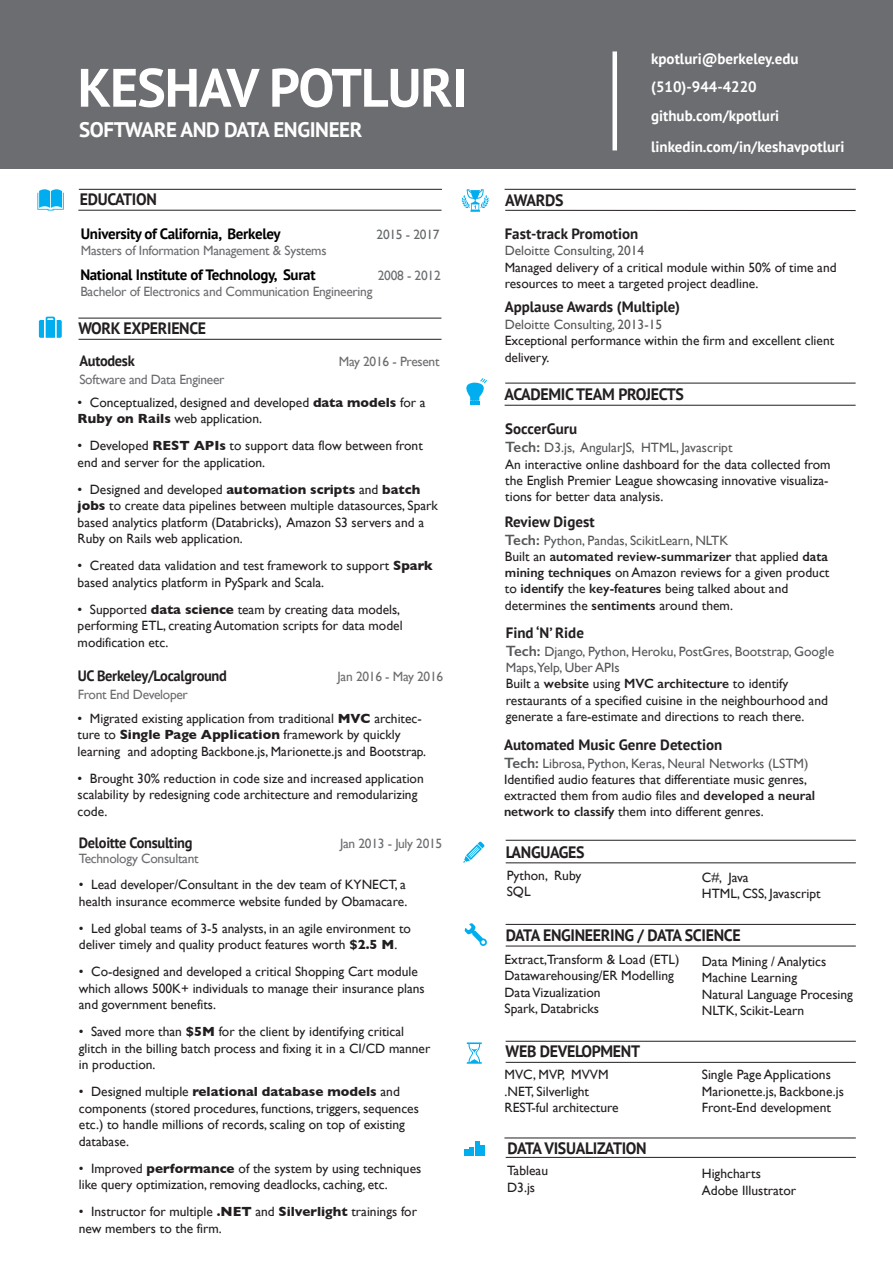
<style>
.page{position:relative;width:893px;height:1263px;background:#fff}
.page>*{position:absolute;margin:0;border:0;box-sizing:border-box;transform-origin:0 0}
.t1{font:700 54px "PT Sans";letter-spacing:-.02em;color:#fff}
.t2{font:700 21px "PT Sans";letter-spacing:-.02em;color:#fff}
.t3{font:700 16.5px "PT Sans";letter-spacing:-.02em;color:#231f20;scale:.96 1}
.t4{font:700 15px "PT Sans";color:#231f20}
.t5{font:700 15px/28.7px "PT Sans";color:#fff}
.t6{font:700 15px "PT Sans";letter-spacing:-.02em;color:#000001}
.t7{font:700 15px "PT Sans";letter-spacing:-.02em;color:#231f20;scale:.96 1}
.t8{font:13.5px/16.5px "Gill Sans";color:#231f20}
.t9{font:13.5px "Gill Sans";letter-spacing:-.02em;color:#6c6d70}
.t10{font:13.5px "Gill Sans";color:#57585a}
.t11{font:13.5px "Gill Sans";letter-spacing:-.02em;color:#66696a}
.s1{font-weight:700}
.s2{font-weight:600;font-size:15px;color:#57585a}
.s3{color:#57585a}
.s4{font-weight:600}
</style>
<div class="page">
<div style="left:0;top:0;width:893px;height:168px;background:#6c6d70"></div>
<hr style="left:78px;top:318px;width:363px;height:1px;background:#231f20">
<svg style="left:39px;top:317px;width:23px;height:21px"></svg>
<hr style="left:505px;top:405px;width:351px;height:1px;background:#231f20">
<hr style="left:79px;top:189px;width:363px;height:1px;background:#231f20">
<svg style="left:37px;top:189px;width:27px;height:22px"></svg>
<svg style="left:462px;top:189px;width:27px;height:23px"></svg>
<hr style="left:505px;top:189px;width:351px;height:1px;background:#231f20">
<hr style="left:79px;top:339px;width:362px;height:1px;background:#231f20">
<div style="left:612px;top:51px;width:5px;height:99px;background:#fff"></div>
<hr style="left:505px;top:383px;width:351px;height:1px;background:#231f20">
<hr style="left:78px;top:210px;width:363px;height:1px;background:#231f20">
<hr style="left:505px;top:210px;width:351px;height:1px;background:#231f20">
<svg style="left:466px;top:378px;width:21px;height:27px"></svg>
<hr style="left:506px;top:840px;width:350px;height:1px;background:#231f20">
<hr style="left:506px;top:862px;width:350px;height:1px;background:#231f20">
<svg style="left:463px;top:841px;width:22px;height:22px"></svg>
<hr style="left:504px;top:1138px;width:352px;height:1px;background:#231f20">
<svg style="left:465px;top:923px;width:22px;height:23px"></svg>
<hr style="left:506px;top:1041px;width:350px;height:1px;background:#231f20">
<hr style="left:506px;top:1062px;width:350px;height:1px;background:#231f20">
<svg style="left:467px;top:1042px;width:15px;height:22px"></svg>
<hr style="left:506px;top:924px;width:350px;height:1px;background:#231f20">
<hr style="left:480px;top:1145px;width:4px;height:10px;background:#00aeef">
<hr style="left:475px;top:1141px;width:4px;height:14px;background:#00aeef">
<svg style="left:464px;top:1147px;width:10px;height:8px"></svg>
<hr style="left:506px;top:946px;width:350px;height:1px;background:#231f20">
<hr style="left:506px;top:1157px;width:350px;height:1px;background:#231f20">
<h1 class="t1" style="left:78px;top:52px;width:391px">KESHAV POTLURI</h1>
<h2 class="t2" style="left:79px;top:115px;width:285px">SOFTWARE AND DATA ENGINEER</h2>
<p class="t3" style="left:80px;top:189px;width:82px">EDUCATION</p>
<p class="t6" style="left:81px;top:223px;width:201px">University of California, Berkeley</p>
<p class="t11" style="left:377px;top:226px;width:64px">2015 - 2017</p>
<p class="t9" style="left:81px;top:242px;width:247px">Masters of Information Management &amp; Systems</p>
<p class="t6" style="left:80px;top:265px;width:237px">National Institute of Technology, Surat</p>
<p class="t9" style="left:378px;top:267px;width:64px">2008 - 2012</p>
<p class="t9" style="left:80px;top:284px;width:294px">Bachelor of Electronics and Communication Engineering</p>
<p class="t3" style="left:78px;top:317px;width:135px">WORK EXPERIENCE</p>
<p class="t7" style="left:79px;top:351px;width:59px">Autodesk</p>
<p class="t9" style="left:339px;top:354px;width:102px">May 2016 - Present</p>
<p class="t9" style="left:79px;top:371px;width:147px">Software and Data Engineer</p>
<p class="t8" style="left:78px;top:394px;width:349px">• Conceptualized, designed and developed <span class="s1">data models</span> for a<br><span class="s1">Ruby on Rails</span> web application.</p>
<p class="t8" style="left:78px;top:437px;width:347px">• Developed <span class="s1">REST APIs</span> to support data flow between front end and server for the application.</p>
<p class="t8" style="left:78px;top:481px;width:362px">• Designed and developed <span class="s1">automation scripts</span> and <span class="s1">batch jobs</span> to create data pipelines between multiple datasources, Spark based analytics platform (Databricks), Amazon S3 servers and a Ruby on Rails web application.</p>
<p class="t8" style="left:78px;top:557px;width:357px">• Created data validation and test framework to support <span class="s1">Spark </span>based analytics platform in PySpark and Scala.</p>
<p class="t8" style="left:78px;top:601px;width:326px">• Supported <span class="s1">data science</span> team by creating data models, performing ETL, creating Automation scripts for data model modification etc.</p>
<p class="t7" style="left:78px;top:666px;width:157px">UC Berkeley/Localground</p>
<p class="t9" style="left:338px;top:669px;width:107px">Jan 2016 - May 2016</p>
<p class="t8" style="left:78px;top:710px;width:350px">• Migrated existing application from traditional <span class="s1">MVC</span> architec&shy;ture to <span class="s1">Single Page Application</span> framework by quickly learning and adopting Backbone.js, Marionette.js and Bootstrap.</p>
<p class="t8" style="left:78px;top:770px;width:348px">• Brought 30% reduction in code size and increased application scalability by redesigning code architecture and remodularizing code.</p>
<p class="t9" style="left:78px;top:686px;width:112px">Front End Developer</p>
<p class="t7" style="left:79px;top:832px;width:120px">Deloitte Consulting</p>
<p class="t9" style="left:340px;top:835px;width:104px">Jan 2013 - July 2015</p>
<p class="t9" style="left:79px;top:850px;width:121px">Technology Consultant</p>
<p class="t8" style="left:79px;top:876px;width:330px">• Lead developer/Consultant in the dev team of KYNECT, a health insurance ecommerce website funded by Obamacare.</p>
<p class="t8" style="left:79px;top:920px;width:333px">• Led global teams of 3-5 analysts, in an agile environment to deliver timely and quality product features worth <span class="s1">$2.5 M</span>.</p>
<p class="t8" style="left:79px;top:963px;width:347px">• Co-designed and developed a critical Shopping Cart module which allows 500K+ individuals to manage their insurance plans and government benefits.</p>
<p class="t8" style="left:79px;top:1023px;width:353px">• Saved more than <span class="s1">$5M</span> for the client by identifying critical glitch in the billing batch process and fixing it in a CI/CD manner in production.</p>
<p class="t8" style="left:79px;top:1083px;width:342px">• Designed multiple <span class="s1">relational database models</span> and components (stored procedures, functions, triggers, sequences etc.) to handle millions of records, scaling on top of existing database.</p>
<p class="t8" style="left:79px;top:1160px;width:344px">• Improved <span class="s1">performance</span> of the system by using techniques like query optimization, removing deadlocks, caching, etc.</p>
<p class="t8" style="left:79px;top:1203px;width:340px">• Instructor for multiple <span class="s1">.NET</span> and <span class="s1">Silverlight</span> trainings for new members to the firm.</p>
<p class="t5" style="left:651px;top:44px;width:149px">kpotluri@berkeley.edu (510)-944-4220 github.com/kpotluri</p>
<p class="t5" style="left:651px;top:132px;width:195px">linkedin.com/in/keshavpotluri</p>
<p class="t3" style="left:505px;top:189px;width:62px">AWARDS</p>
<p class="t4" style="left:505px;top:223px;width:135px">Fast-track Promotion</p>
<p class="t10" style="left:505px;top:242px;width:141px">Deloitte Consulting, 2014</p>
<p class="t8" style="left:505px;top:259px;width:333px">Managed delivery of a critical module within 50% of time and resources to meet a targeted project deadline.</p>
<p class="t4" style="left:505px;top:297px;width:177px">Applause Awards (Multiple)</p>
<p class="t10" style="left:505px;top:316px;width:159px">Deloitte Consulting, 2013-15</p>
<p class="t8" style="left:505px;top:332px;width:331px">Exceptional performance within the firm and excellent client delivery.</p>
<p class="t3" style="left:505px;top:383px;width:188px">ACADEMIC TEAM PROJECTS</p>
<p class="t4" style="left:505px;top:419px;width:73px">SoccerGuru</p>
<p class="t8" style="left:505px;top:440px;width:327px"><span class="s2">Tech:</span> <span class="s3">D3.js, AngularJS, HTML, Javascript<br></span>An interactive online dashboard for the data collected from the English Premier League showcasing innovative visualiza&shy;tions for better data analysis.</p>
<p class="t4" style="left:505px;top:511px;width:91px">Review Digest</p>
<p class="t8" style="left:505px;top:532px;width:326px"><span class="s2">Tech:</span> <span class="s3">Python, Pandas, ScikitLearn, NLTK<br></span>Built an <span class="s4">automated review-summarizer</span> that applied <span class="s4">data mining techniques</span> on Amazon reviews for a given product to <span class="s4">identify</span> the <span class="s4">key-features</span> being talked about and determines the <span class="s4">sentiments</span> around them.</p>
<p class="t4" style="left:506px;top:623px;width:80px">Find ‘N’ Ride</p>
<p class="t8" style="left:506px;top:643px;width:330px"><span class="s2">Tech:</span> <span class="s3">Django, Python, Heroku, PostGres, Bootstrap, Google Maps,Yelp, Uber APIs<br></span>Built a <span class="s4">website</span> using <span class="s4">MVC architecture</span> to identify restaurants of a specified cuisine in the neighbourhood and generate a fare-estimate and directions to reach there.</p>
<p class="t4" style="left:504px;top:734px;width:220px">Automated Music Genre Detection</p>
<p class="t8" style="left:504px;top:755px;width:313px"><span class="s2">Tech:</span> <span class="s3">Librosa, Python, Keras, Neural Networks (LSTM)<br></span>Identified audio features that differentiate music genres, extracted them from audio files and <span class="s4">developed a neural network to classify</span> them into different genres.</p>
<p class="t3" style="left:506px;top:841px;width:84px">LANGUAGES</p>
<p class="t8" style="left:507px;top:867px;width:76px">Python, Ruby<br>SQL</p>
<p class="t8" style="left:702px;top:869px;width:120px">C#, Java<br>HTML, CSS, Javascript</p>
<p class="t3" style="left:506px;top:924px;width:246px">DATA ENGINEERING / DATA SCIENCE</p>
<p class="t8" style="left:504px;top:951px;width:177px">Extract,Transform &amp; Load (ETL)<br>Datawarehousing/ER Modelling<br>Data Vizualization<br>Spark, Databricks</p>
<p class="t8" style="left:702px;top:953px;width:153px">Data Mining / Analytics<br>Machine Learning<br>Natural Language Procesing<br>NLTK, Scikit-Learn</p>
<p class="t3" style="left:506px;top:1040px;width:142px">WEB DEVELOPMENT</p>
<p class="t8" style="left:504px;top:1066px;width:116px">MVC, MVP, MVVM .NET, Silverlight<br>REST-ful architecture</p>
<p class="t8" style="left:702px;top:1066px;width:144px">Single Page Applications<br>Marionette.js, Backbone.js<br>Front-End development</p>
<p class="t3" style="left:507px;top:1137px;width:146px">DATA VISUALIZATION</p>
<p class="t8" style="left:507px;top:1162px;width:42px">Tableau<br>D3.js</p>
<p class="t8" style="left:702px;top:1165px;width:96px">Highcharts<br>Adobe Illustrator</p>
</div>
